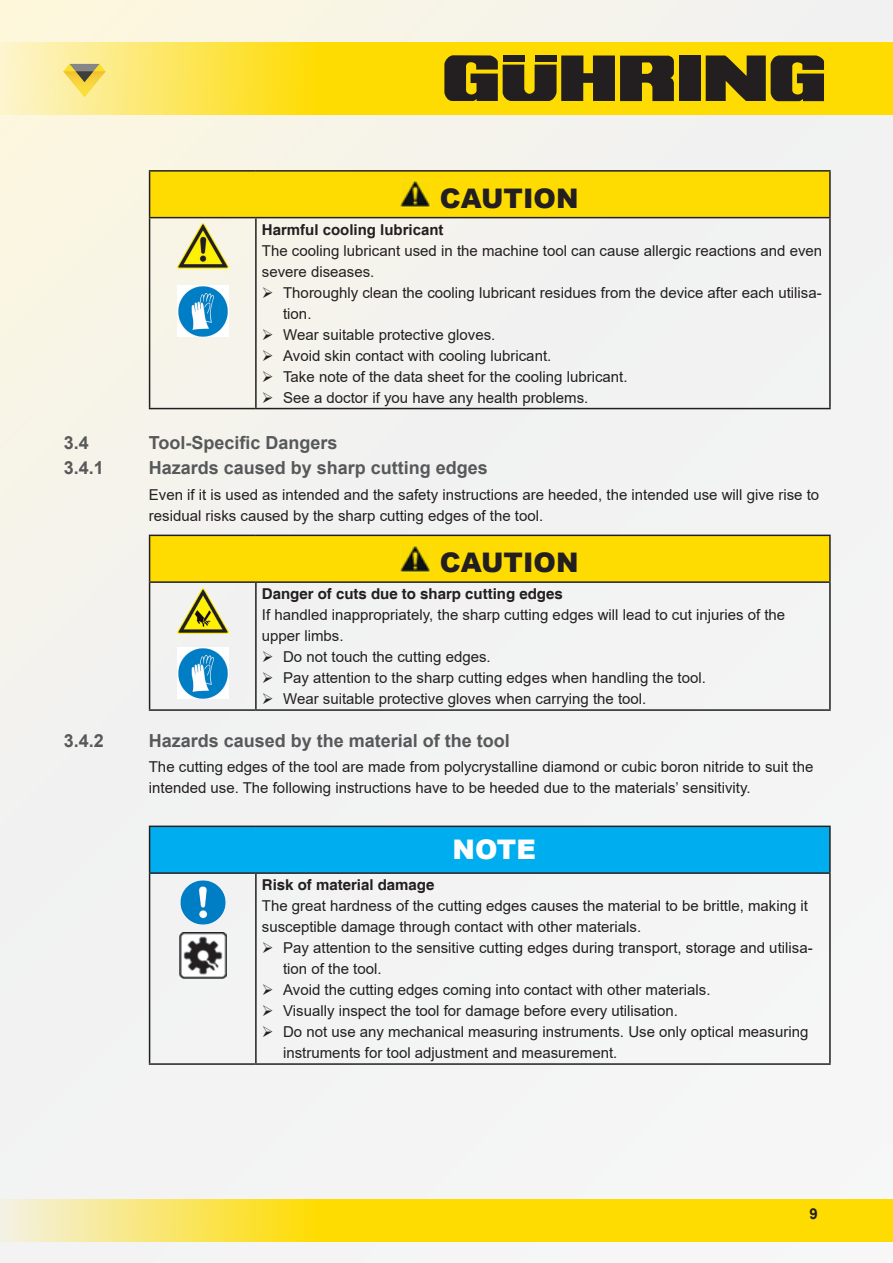
<style>
.page{position:relative;width:893px;height:1263px;background:#fff}
.page>*{position:absolute;margin:0;border:0;box-sizing:border-box;transform-origin:0 0}
.Tabelle{font:900 27px "Arial";color:#231f20}
.Tabelle-2{font:900 27px "Arial";color:#fff}
.Headline_Versalien_1{font:700 18px "Arial";color:#57585a}
.Tabelle_Unterpunkte{font:15px/21px "Arial";color:#231f20}
.Fliesstext_45_light{font:15px/21px "Arial";color:#231f20}
.Tabelle-3{font:15px/21px "Arial";color:#231f20}
.Tabelle-4{font:700 15px "Helvetica";color:#231f20}
.Tabelle-5{font:700 15px "Arial";color:#231f20}
.s1{font-family:"Helvetica"}
</style>
<div class="page">
<div style="left:0;top:0;width:893px;height:1263px;background:linear-gradient(to right,#f4f2eb,#f3f3f5)"></div>
<svg style="left:0;top:43px;width:893px;height:72px;background:#fde12f"></svg>
<svg style="left:0;top:1199px;width:893px;height:43px;background:#fcdf29"></svg>
<div style="left:679px;top:56px;width:22px;height:45px;background:#231f20"></div>
<svg style="left:706px;top:55px;width:118px;height:46px;background:#4f4419"></svg>
<svg style="left:444px;top:55px;width:230px;height:46px;background:#554a18"></svg>
<img style="left:64px;top:64px;width:43px;height:42px">
<div style="left:150px;top:535px;width:680px;height:47px;background:#ffdc01"></div>
<hr style="left:149px;top:535px;width:107px;height:1px;background:#231f20">
<hr style="left:149px;top:536px;width:1px;height:45px;background:#231f20">
<hr style="left:256px;top:535px;width:575px;height:1px;background:#231f20">
<hr style="left:829px;top:536px;width:2px;height:45px;background:#231f20">
<hr style="left:149px;top:581px;width:107px;height:2px;background:#231f20">
<hr style="left:149px;top:583px;width:1px;height:126px;background:#231f20">
<hr style="left:256px;top:581px;width:575px;height:2px;background:#231f20">
<hr style="left:255px;top:583px;width:2px;height:126px;background:#231f20">
<hr style="left:829px;top:583px;width:2px;height:126px;background:#231f20">
<hr style="left:149px;top:709px;width:107px;height:2px;background:#231f20">
<hr style="left:256px;top:709px;width:575px;height:2px;background:#231f20">
<img style="left:401px;top:545px;width:30px;height:27px">
<img style="left:177px;top:588px;width:51px;height:45px">
<img style="left:177px;top:648px;width:51px;height:50px">
<div style="left:150px;top:826px;width:680px;height:47px;background:#00aeef"></div>
<hr style="left:149px;top:825px;width:107px;height:2px;background:#231f20">
<hr style="left:149px;top:827px;width:1px;height:45px;background:#231f20">
<hr style="left:256px;top:825px;width:575px;height:2px;background:#231f20">
<hr style="left:829px;top:827px;width:2px;height:45px;background:#231f20">
<hr style="left:149px;top:872px;width:107px;height:2px;background:#231f20">
<hr style="left:149px;top:874px;width:1px;height:189px;background:#231f20">
<hr style="left:256px;top:872px;width:575px;height:2px;background:#231f20">
<hr style="left:255px;top:874px;width:2px;height:189px;background:#231f20">
<hr style="left:829px;top:874px;width:2px;height:189px;background:#231f20">
<hr style="left:149px;top:1063px;width:107px;height:2px;background:#231f20">
<hr style="left:256px;top:1063px;width:575px;height:2px;background:#231f20">
<img style="left:179px;top:879px;width:47px;height:47px">
<img style="left:179px;top:932px;width:47px;height:47px">
<div style="left:150px;top:171px;width:680px;height:47px;background:#ffdc01"></div>
<hr style="left:149px;top:170px;width:107px;height:2px;background:#231f20">
<hr style="left:149px;top:172px;width:1px;height:45px;background:#231f20">
<hr style="left:256px;top:170px;width:575px;height:2px;background:#231f20">
<hr style="left:829px;top:172px;width:2px;height:45px;background:#231f20">
<hr style="left:149px;top:217px;width:107px;height:1px;background:#231f20">
<hr style="left:149px;top:218px;width:1px;height:190px;background:#231f20">
<hr style="left:256px;top:217px;width:575px;height:1px;background:#231f20">
<hr style="left:255px;top:218px;width:2px;height:190px;background:#231f20">
<hr style="left:829px;top:218px;width:2px;height:190px;background:#231f20">
<hr style="left:149px;top:408px;width:107px;height:1px;background:#231f20">
<hr style="left:256px;top:408px;width:575px;height:1px;background:#231f20">
<img style="left:401px;top:181px;width:30px;height:27px">
<img style="left:177px;top:224px;width:51px;height:44px">
<img style="left:177px;top:286px;width:51px;height:51px">
<p class="Tabelle" style="left:440px;top:178px;width:140px">CAUTION</p>
<p class="Tabelle-5" style="left:262px;top:219px;width:183px"><span class="s1">Harmful</span> cooling lubricant</p>
<p class="Tabelle-3" style="left:262px;top:240px;width:562px">The cooling lubricant used in the machine tool can cause allergic reactions and even severe diseases.</p>
<p class="Tabelle_Unterpunkte" style="left:283px;top:282px;width:540px;text-indent:-21px">➢ Thoroughly clean the cooling lubricant residues from the device after each utilisa&shy;tion.</p>
<p class="Tabelle_Unterpunkte" style="left:262px;top:324px;width:235px">➢ Wear suitable protective gloves.</p>
<p class="Tabelle_Unterpunkte" style="left:262px;top:345px;width:291px">➢ Avoid skin contact with cooling lubricant.</p>
<p class="Tabelle_Unterpunkte" style="left:262px;top:366px;width:367px">➢ Take note of the data sheet for the cooling lubricant.</p>
<p class="Tabelle_Unterpunkte" style="left:262px;top:387px;width:328px">➢ See a doctor if you have any health problems.</p>
<p class="Headline_Versalien_1" style="left:64px;top:430px;width:27px">3.4</p>
<p class="Headline_Versalien_1" style="left:149px;top:430px;width:190px">Tool-Specific Dangers</p>
<p class="Headline_Versalien_1" style="left:64px;top:455px;width:42px">3.4.1</p>
<p class="Headline_Versalien_1" style="left:149px;top:455px;width:341px">Hazards caused by sharp cutting edges</p>
<p class="Fliesstext_45_light" style="left:149px;top:484px;width:672px">Even if it is used as intended and the safety instructions are heeded, the intended use will give rise to residual risks caused by the sharp cutting edges of the tool.</p>
<p class="Tabelle" style="left:440px;top:543px;width:140px">CAUTION</p>
<p class="Tabelle-4" style="left:262px;top:585px;width:302px">Danger of cuts due to sharp cutting edges</p>
<p class="Tabelle_Unterpunkte" style="left:262px;top:604px;width:525px">If handled inappropriately, the sharp cutting edges will lead to cut injuries of the upper limbs.</p>
<p class="Tabelle_Unterpunkte" style="left:262px;top:646px;width:230px">➢ Do not touch the cutting edges.</p>
<p class="Tabelle_Unterpunkte" style="left:262px;top:667px;width:446px">➢ Pay attention to the sharp cutting edges when handling the tool.</p>
<p class="Tabelle_Unterpunkte" style="left:262px;top:688px;width:386px">➢ Wear suitable protective gloves when carrying the tool.</p>
<p class="Headline_Versalien_1" style="left:64px;top:728px;width:42px">3.4.2</p>
<p class="Headline_Versalien_1" style="left:149px;top:728px;width:363px">Hazards caused by the material of the tool</p>
<p class="Fliesstext_45_light" style="left:149px;top:756px;width:666px">The cutting edges of the tool are made from polycrystalline diamond or cubic boron nitride to suit the intended use. The following instructions have to be heeded due to the materials’ sensitivity.</p>
<p class="Tabelle-2" style="left:453px;top:830px;width:85px">NOTE</p>
<p class="Tabelle-4" style="left:262px;top:875px;width:174px">Risk of material damage</p>
<p class="Tabelle-3" style="left:262px;top:895px;width:548px">The great hardness of the cutting edges causes the material to be brittle, making it susceptible damage through contact with other materials.</p>
<p class="Tabelle_Unterpunkte" style="left:283px;top:937px;width:531px;text-indent:-21px">➢ Pay attention to the sensitive cutting edges during transport, storage and utilisa&shy;tion of the tool.</p>
<p class="Tabelle_Unterpunkte" style="left:262px;top:979px;width:450px">➢ Avoid the cutting edges coming into contact with other materials.</p>
<p class="Tabelle_Unterpunkte" style="left:262px;top:1000px;width:418px">➢ Visually inspect the tool for damage before every utilisation.</p>
<p class="Tabelle_Unterpunkte" style="left:283px;top:1021px;width:527px;text-indent:-21px">➢ Do not use any mechanical measuring instruments. Use only optical measuring instruments for tool adjustment and measurement.</p>
<p class="Tabelle-5" style="left:809px;top:1203px;width:10px">9</p>
</div>
